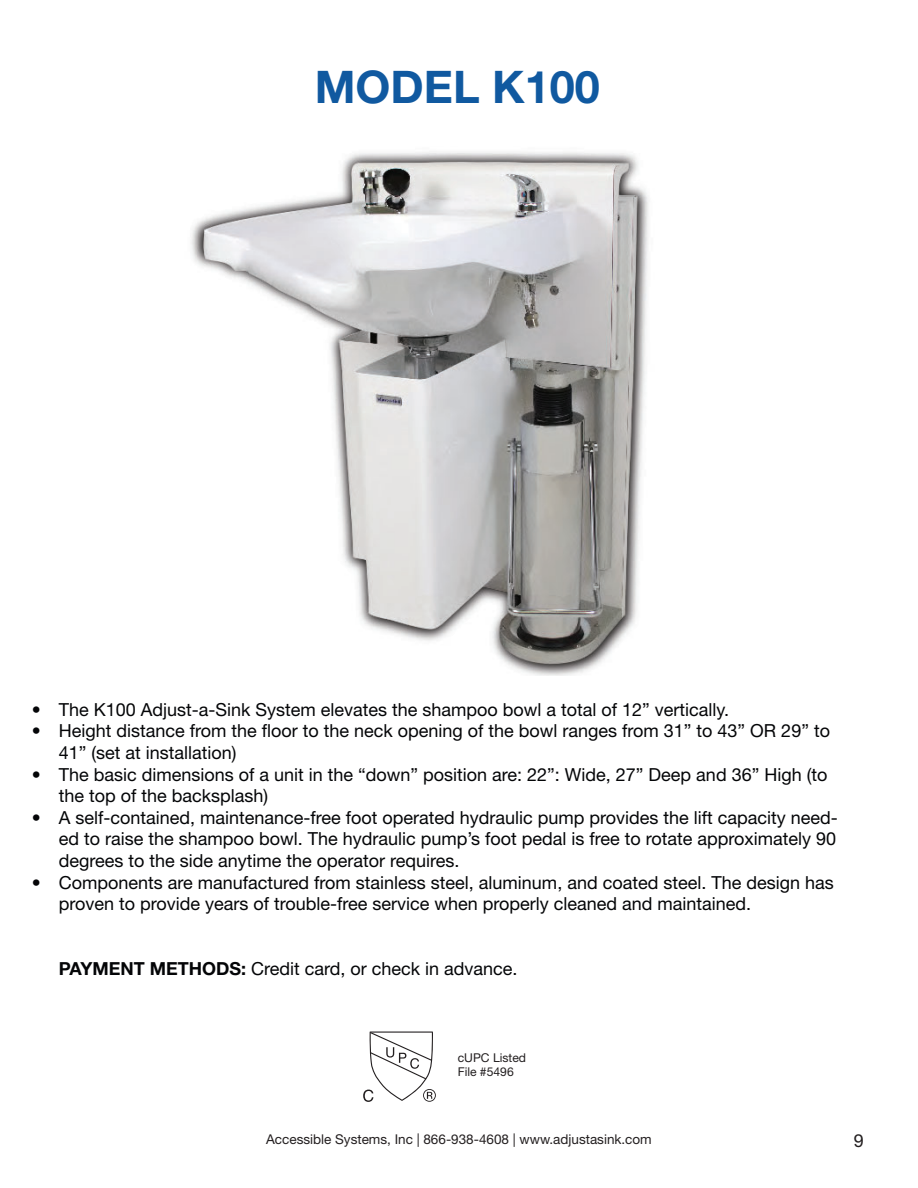
<style>
.page{position:relative;width:918px;height:1188px;background:#fff}
.page>*{position:absolute;margin:0;border:0;box-sizing:border-box;transform-origin:0 0}
.t1{font:700 45px "Helvetica Neue LT Std";color:#1059a0}
.t2{font:18px/21.6px "Helvetica Neue LT Std";color:#040507}
.t3{font:18px "Helvetica Neue LT Std";color:#231f20}
.t4{font:13.5px "Helvetica Neue LT Std";color:#231f20}
.t5{font:12.15px/14.5px "Helvetica Neue LT Std";color:#231f20}
.s1{font-weight:700}
</style>
<div class="page">
<svg style="left:363px;top:1032px;width:73px;height:70px"></svg>
<img style="left:191px;top:152px;width:458px;height:524px">
<h1 class="t1" style="left:315px;top:71px;width:287px">MODEL K100</h1>
<p class="t2" style="left:32px;top:700px;width:699px">• The K100 Adjust-a-Sink System elevates the shampoo bowl a total of 12” vertically.</p>
<p class="t2" style="left:59px;top:722px;width:773px;text-indent:-27px">• Height distance from the floor to the neck opening of the bowl ranges from 31” to 43” OR 29” to<br>41” (set at installation)</p>
<p class="t2" style="left:59px;top:765px;width:770px;text-indent:-27px">• The basic dimensions of a unit in the “down” position are: 22”: Wide, 27” Deep and 36” High (to the top of the backsplash)</p>
<p class="t2" style="left:59px;top:808px;width:781px;text-align:justify;text-indent:-27px">• A self-contained, maintenance-free foot operated hydraulic pump provides the lift capacity need&shy;ed to raise the shampoo bowl. The hydraulic pump’s foot pedal is free to rotate approximately 90 degrees to the side anytime the operator requires.</p>
<p class="t2" style="left:59px;top:873px;width:776px;text-indent:-27px">• Components are manufactured from stainless steel, aluminum, and coated steel. The design has proven to provide years of trouble-free service when properly cleaned and maintained.</p>
<p class="t2" style="left:59px;top:959px;width:460px"><span class="s1">PAYMENT METHODS:</span> Credit card, or check in advance.</p>
<p class="t5" style="left:458px;top:1051px;width:70px">cUPC Listed<br>File #5496</p>
<p class="t4" style="left:266px;top:1134px;width:387px">Accessible Systems, Inc | 866-938-4608 | www.adjustasink.com</p>
<p class="t3" style="left:854px;top:1134px;width:12px">9</p>
</div>
